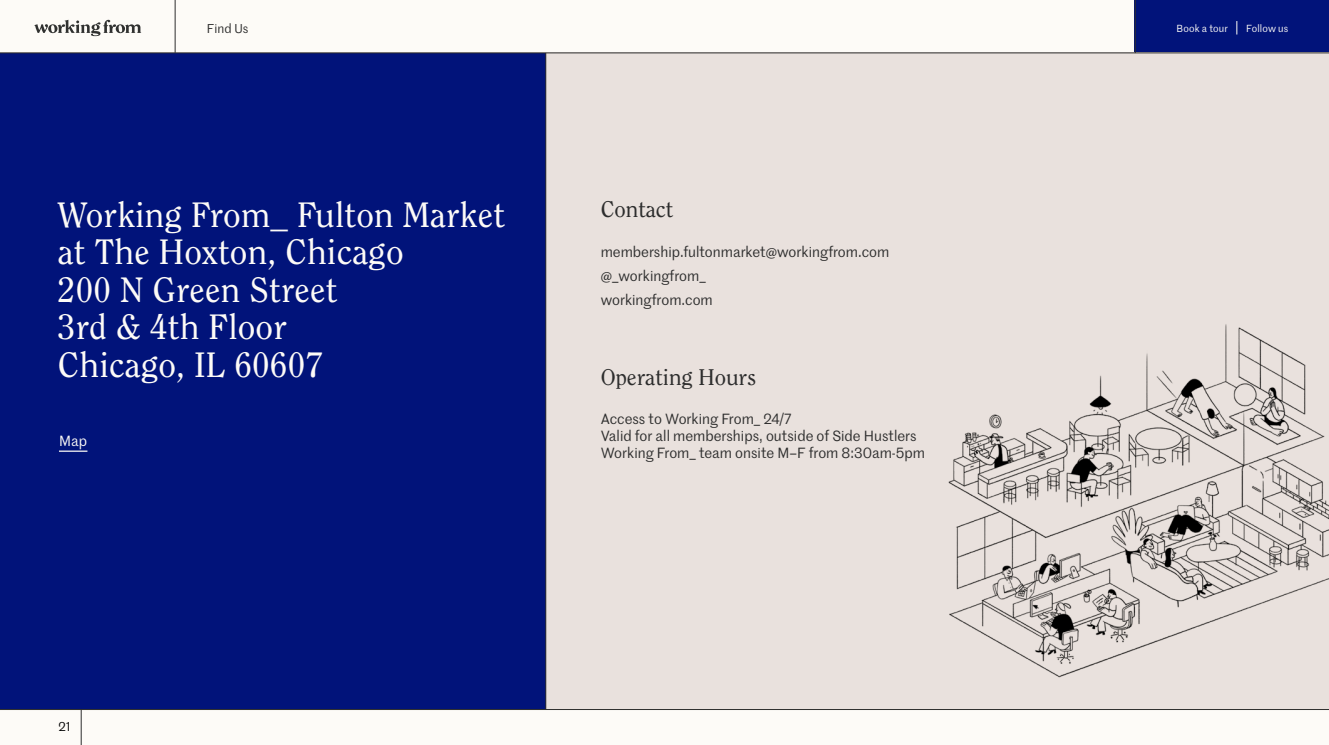
<style>
.page{position:relative;width:1329px;height:745px;background:#fff}
.page>*{position:absolute;margin:0;border:0;box-sizing:border-box;transform-origin:0 0}
.t1{font:35px/37.5px "Clearface ITC Pro";letter-spacing:.005em;color:#fdfbf7}
.t2{font:22.5px "Clearface ITC Pro";color:#2d2d2d}
.t3{font:14.38px/24px "Marr Sans";color:#2d2d2d}
.t4{font:14.38px "Marr Sans";color:#fdfbf7}
.t5{font:12.5px "Marr Sans";letter-spacing:.005em;color:#2d2d2d}
.t6{font:12.5px "Marr Sans";color:#000}
.t7{font:10px "Marr Sans";letter-spacing:.015em;color:#fdfbf7}
</style>
<div class="page">
<div style="left:0;top:0;width:1329px;height:744px;background:#fdfbf7"></div>
<div style="left:1135px;top:0;width:194px;height:53px;background:#01137a"></div>
<div style="left:0;top:53px;width:1329px;height:655px;background:#e9e1dd"></div>
<div style="left:0;top:53px;width:546px;height:655px;background:#01137a"></div>
<img style="left:948px;top:324px;width:381px;height:354px">
<hr style="left:545px;top:53px;width:1px;height:656px;background:#2d2d2d">
<svg style="left:59px;top:450px;width:28px;height:1px"></svg>
<hr style="left:0;top:53px;width:1329px;height:1px;background:#2d2d2d">
<hr style="left:0;top:708px;width:1329px;height:1px;background:#2d2d2d">
<hr style="left:175px;top:0;width:1px;height:53px;background:#2d2d2d">
<hr style="left:81px;top:708px;width:1px;height:36px;background:#2d2d2d">
<hr style="left:1135px;top:0;width:1px;height:53px;background:#2d2d2d">
<svg style="left:1236px;top:21px;width:1px;height:13px"></svg>
<svg style="left:34px;top:20px;width:107px;height:16px"></svg>
<p class="t5" style="left:207px;top:19px;width:43px">Find Us</p>
<h1 class="t1" style="left:58px;top:195px;width:448px">Working From_ Fulton Market at The Hoxton, Chicago<br>200 N Green Street<br>3rd &amp; 4th Floor<br>Chicago, IL 60607</h1>
<p class="t4" style="left:59px;top:430px;width:29px">Map</p>
<h2 class="t2" style="left:601px;top:195px;width:74px">Contact</h2>
<p class="t3" style="left:601px;top:239px;width:290px">membership.fultonmarket@workingfrom.com @_workingfrom_<br>workingfrom.com</p>
<h2 class="t2" style="left:601px;top:363px;width:157px">Operating Hours</h2>
<p class="t3" style="left:601px;top:410px;width:326px;line-height:16.9px">Access to Working From_ 24/7<br>Valid for all memberships, outside of Side Hustlers<br>Working From_ team onsite M–F from 8:30am-5pm</p>
<p class="t6" style="left:58px;top:717px;width:14px">21</p>
<p class="t7" style="left:1176px;top:21px;width:53px">Book a tour</p>
<p class="t7" style="left:1246px;top:21px;width:44px">Follow us</p>
</div>
